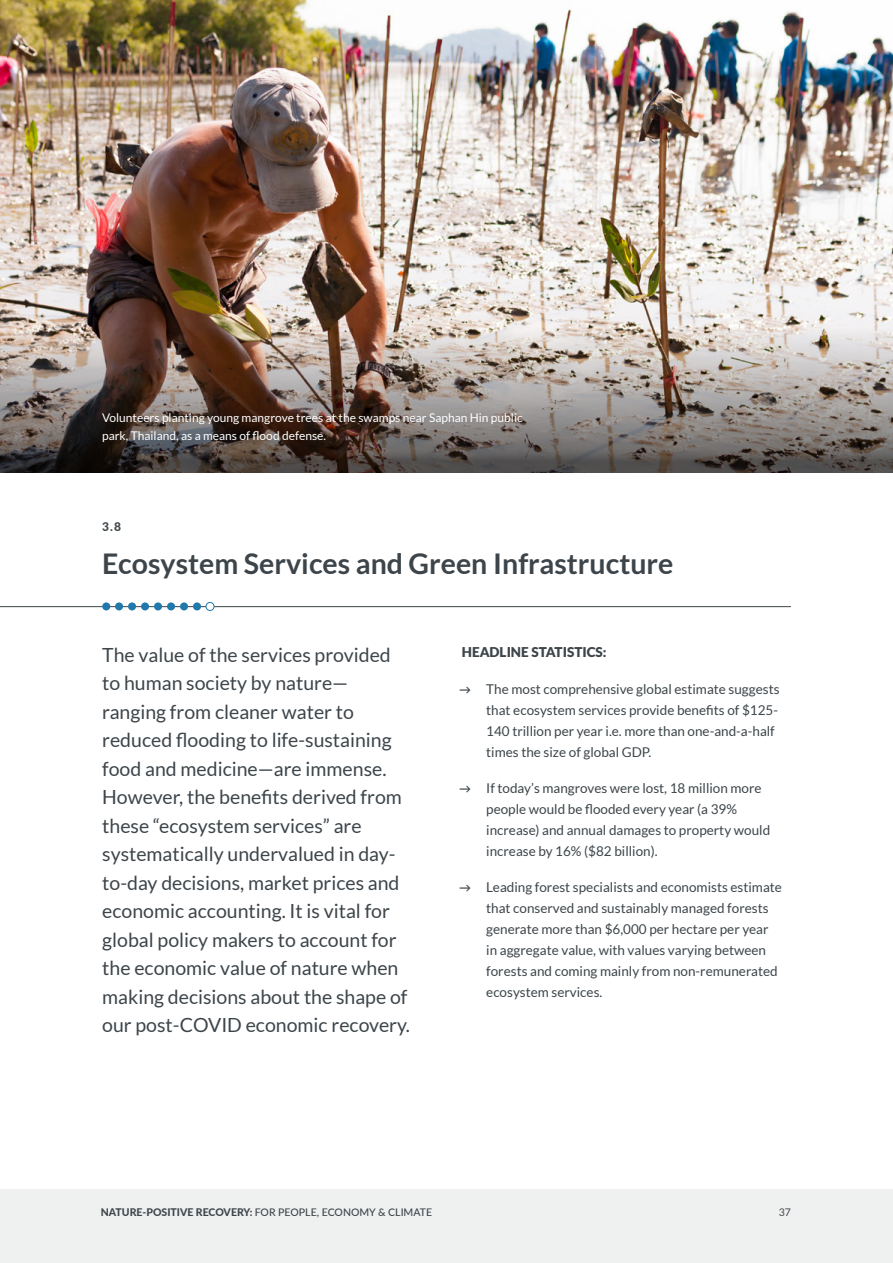
<style>
.page{position:relative;width:893px;height:1263px;background:#fff}
.page>*{position:absolute;margin:0;border:0;box-sizing:border-box;transform-origin:0 0}
.t1{font:700 28.5px "Lato";color:#3d454a}
.Bullets{font:19.5px/28.5px "Lato";color:#3d454a}
.t2{font:13.5px/21px "Lato";color:#3d454a}
.Body_Copy{font:900 13.5px "Lato";color:#3d454a}
.t3{font:12px/18px "Lato";color:#fff}
.t4{font:800 12px "Lato";color:#3d454a}
.t5{font:500 10.5px "Lato";color:#3d454a}
.t6{font:10.5px "Lato";color:#3d454a}
.s1{font-weight:600;font-size:12px}
.s2{font-weight:800}
</style>
<div class="page">
<img style="left:0;top:0;width:893px;height:312px">
<hr style="left:0;top:606px;width:791px;height:1px;background:#3d454a">
<div style="left:102px;top:602px;width:8px;height:8px;background:#2078ac;border-radius:50%"></div>
<div style="left:115px;top:602px;width:8px;height:8px;background:#2078ac;border-radius:50%"></div>
<div style="left:167px;top:602px;width:8px;height:8px;background:#2078ac;border-radius:50%"></div>
<div style="left:141px;top:602px;width:8px;height:8px;background:#2078ac;border-radius:50%"></div>
<div style="left:193px;top:602px;width:8px;height:8px;background:#2078ac;border-radius:50%"></div>
<div style="left:128px;top:602px;width:8px;height:8px;background:#2078ac;border-radius:50%"></div>
<div style="left:180px;top:602px;width:8px;height:8px;background:#2078ac;border-radius:50%"></div>
<div style="left:154px;top:602px;width:8px;height:8px;background:#2078ac;border-radius:50%"></div>
<div style="left:206px;top:602px;width:8px;height:8px;background:#fff;border-radius:50%"></div>
<div style="left:206px;top:602px;width:8px;height:9px;border:1px solid #2078ac;border-radius:50%"></div>
<img style="left:0;top:312px;width:893px;height:160px">
<div style="left:0;top:1189px;width:893px;height:74px;background:#eff0f0"></div>
<p class="t3" style="left:102px;top:409px;width:422px">Volunteers planting young mangrove trees at the swamps near Saphan Hin public park, Thailand, as a means of flood defense.</p>
<p class="t4" style="left:102px;top:518px;width:21px">3.8</p>
<p class="t1" style="left:102px;top:547px;width:573px">Ecosystem Services and Green Infrastructure</p>
<p class="Bullets" style="left:102px;top:640px;width:309px">The value of the services provided to human society by nature— ranging from cleaner water to reduced flooding to life-sustaining food and medicine—are immense.<br>However, the benefits derived from these “ecosystem services” are systematically undervalued in day&shy;to-day decisions, market prices and economic accounting. It is vital for global policy makers to account for the economic value of nature when making decisions about the shape of our post-COVID economic recovery.</p>
<p class="Body_Copy" style="left:462px;top:644px;width:146px">HEADLINE STATISTICS:</p>
<p class="t2" style="left:486px;top:679px;width:295px;text-indent:-27px"><span class="s1">→</span> The most comprehensive global estimate suggests that ecosystem services provide benefits of $125- 140 trillion per year i.e. more than one-and-a-half times the size of global GDP.</p>
<p class="t2" style="left:486px;top:778px;width:285px;text-indent:-27px"><span class="s1">→</span> If today’s mangroves were lost, 18 million more people would be flooded every year (a 39% increase) and annual damages to property would increase by 16% ($82 billion).</p>
<p class="t2" style="left:486px;top:877px;width:297px;text-indent:-27px"><span class="s1">→</span> Leading forest specialists and economists estimate that conserved and sustainably managed forests generate more than $6,000 per hectare per year in aggregate value, with values varying between forests and coming mainly from non-remunerated ecosystem services.</p>
<p class="t5" style="left:101px;top:1205px;width:333px"><span class="s2">NATURE-POSITIVE RECOVERY:</span> FOR PEOPLE, ECONOMY &amp; CLIMATE</p>
<p class="t6" style="left:779px;top:1206px;width:14px">37</p>
</div>
